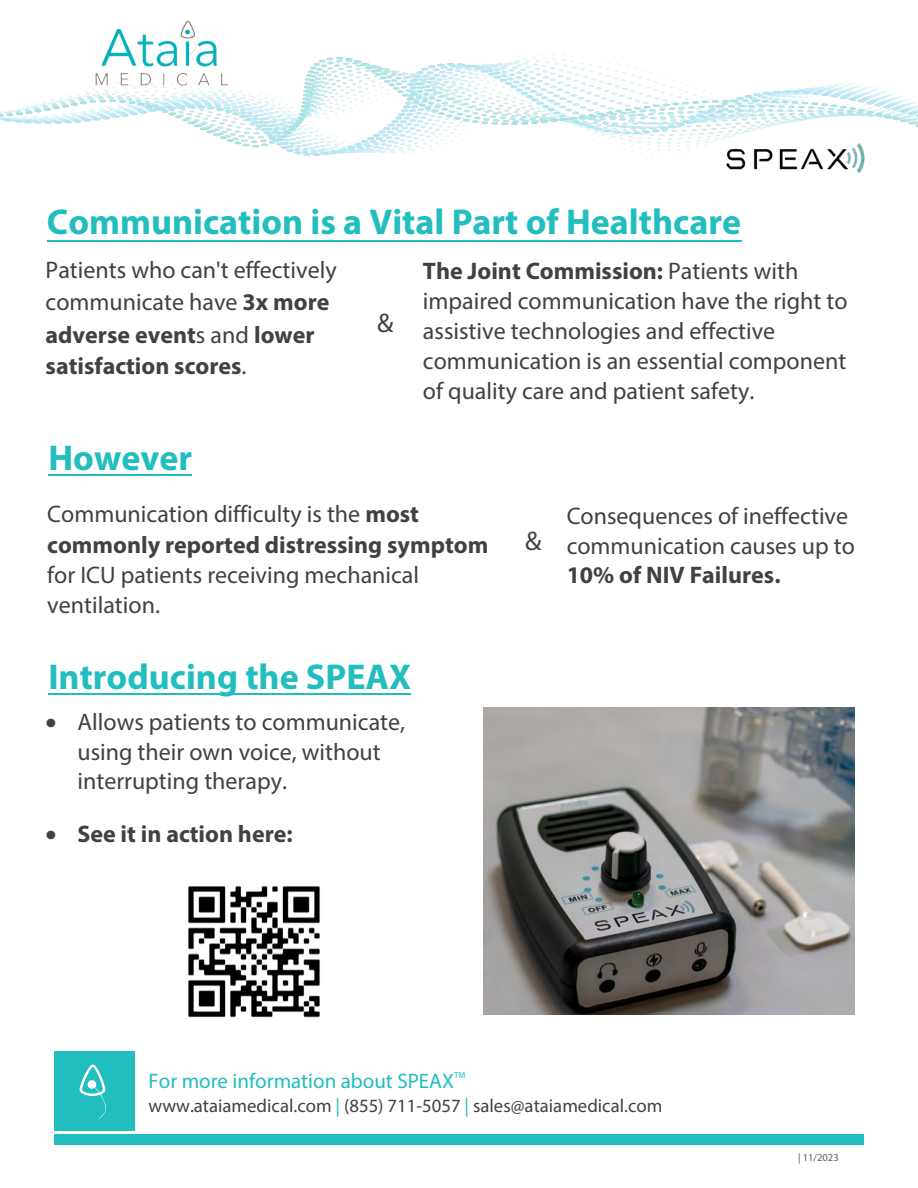
<style>
.page{position:relative;width:918px;height:1188px;background:#fff}
.page>*{position:absolute;margin:0;border:0;box-sizing:border-box;transform-origin:0 0}
.t1{font:700 36px "Myriad Pro";color:#21bdbf}
.t2{font:27px "Myriad Pro";color:#3f4142}
.t3{font:24px/30px "Myriad Pro";color:#3f4142}
.t4{font:700 24px/30.3px "Myriad Pro";color:#3f4142}
.t5{font:21px "Myriad Pro";color:#21bdbf}
.t6{font:18.75px "Myriad Pro";color:#3f4142}
.t7{font:10.5px "Myriad Pro";color:#5b5b5c}
.t8{font:8.7px "Myriad Pro";color:#21bdbf}
.s1{font-weight:700}
.s2{font-weight:400}
.s3{color:#21bdbf}
</style>
<div class="page">
<img style="left:0;top:54px;width:918px;height:102px">
<div style="left:54px;top:1134px;width:810px;height:10px;background:#21bdbf"></div>
<div style="left:54px;top:1051px;width:81px;height:80px;background:#21bdbf"></div>
<svg style="left:79px;top:1064px;width:27px;height:55px"></svg>
<img style="left:94px;top:20px;width:136px;height:69px">
<img style="left:718px;top:139px;width:147px;height:34px">
<hr style="left:49px;top:474px;width:143px;height:2px;background:#21bdbf">
<hr style="left:47px;top:240px;width:694px;height:2px;background:#21bdbf">
<img style="left:484px;top:708px;width:370px;height:306px">
<hr style="left:49px;top:693px;width:362px;height:2px;background:#21bdbf">
<img style="left:188px;top:886px;width:132px;height:132px">
<p class="t1" style="left:47px;top:198px;width:696px">Communication is a Vital Part of Healthcare</p>
<p class="t3" style="left:46px;top:253px;width:293px;line-height:32.1px">Patients who can't effectively communicate have <span class="s1">3x more adverse event</span>s and <span class="s1">lower satisfaction scores</span>.</p>
<h1 class="t1" style="left:48px;top:434px;width:145px">However</h1>
<p class="t2" style="left:377px;top:306px;width:18px">&amp;</p>
<p class="t3" style="left:423px;top:256px;width:426px"><span class="s1">The Joint Commission:</span> Patients with impaired communication have the right to assistive technologies and effective communication is an essential component of quality care and patient safety.</p>
<p class="t4" style="left:47px;top:498px;width:443px"><span class="s2">Communication difficulty is the</span> most commonly reported distressing symptom</p>
<p class="t3" style="left:47px;top:559px;width:373px">for ICU patients receiving mechanical ventilation.</p>
<h1 class="t1" style="left:48px;top:653px;width:364px">Introducing the SPEAX</h1>
<p class="t3" style="left:77px;top:707px;width:329px;line-height:29.5px;text-indent:-32px">• Allows patients to communicate, using their own voice, without interrupting therapy.</p>
<p class="t4" style="left:45px;top:818px;width:249px">• See it in action here:</p>
<p class="t2" style="left:525px;top:525px;width:18px">&amp;</p>
<p class="t3" style="left:567px;top:501px;width:290px;line-height:29.4px">Consequences of ineffective communication causes up to</p>
<p class="t4" style="left:567px;top:559px;width:215px">10% of NIV Failures.</p>
<p class="t5" style="left:149px;top:1068px;width:307px">For more information about SPEAX</p>
<p class="t8" style="left:454px;top:1070px;width:13px">TM</p>
<p class="t6" style="left:149px;top:1095px;width:515px">www.ataiamedical.com <span class="s3">|</span> (855) 711-5057 <span class="s3">|</span> sales@ataiamedical.com</p>
<p class="t7" style="left:798px;top:1151px;width:42px">| 11/2023</p>
</div>
